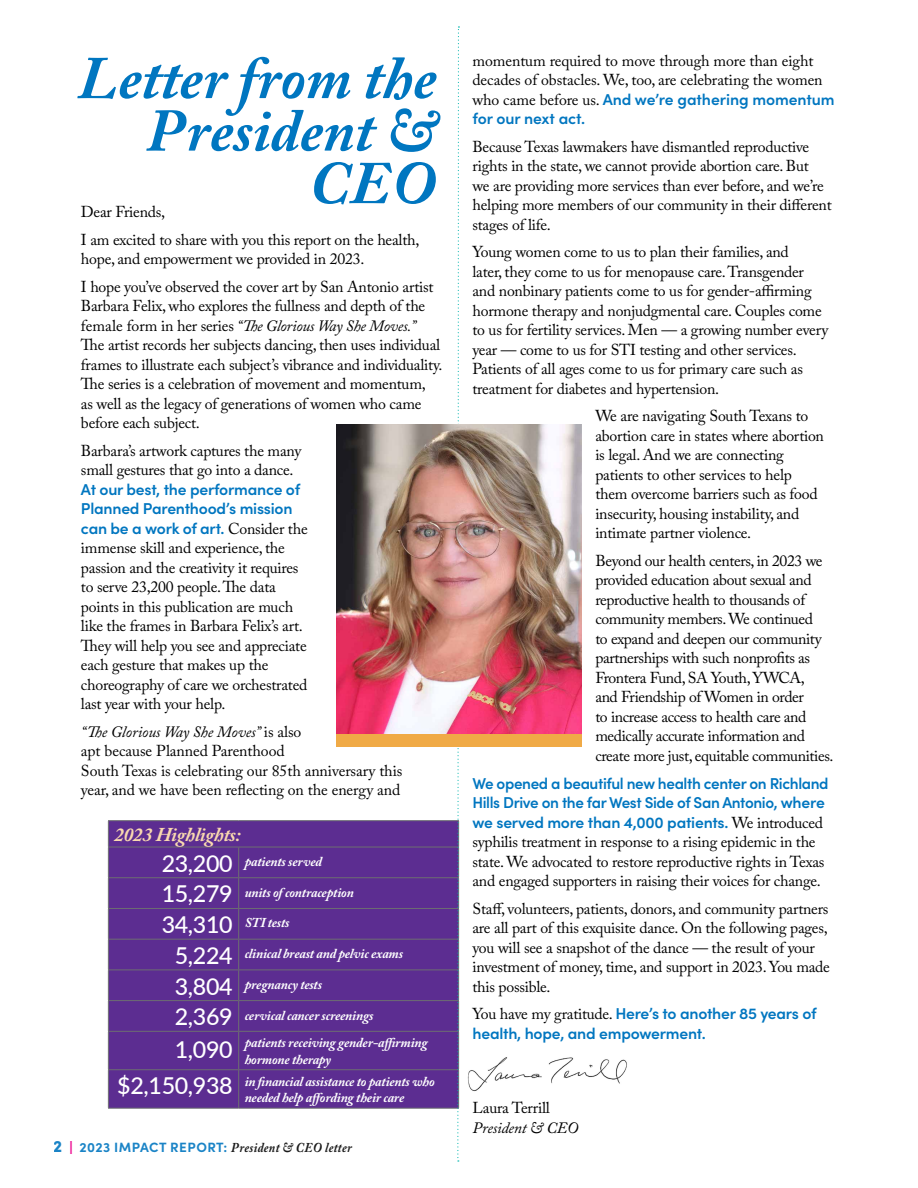
<style>
.page{position:relative;width:918px;height:1188px;background:#fff}
.page>*{position:absolute;margin:0;border:0;box-sizing:border-box;transform-origin:0 0}
.t1{font:italic 700 60px/52.5px "Adobe Caslon Pro";color:#0076c0;text-align:right}
.t2{font:500 23.25px "Lato";color:#fff}
.t3{font:italic 700 19.5px "Adobe Caslon Pro";letter-spacing:-.015em;color:#f9d9af}
.t4{font:15.75px/19.5px "Adobe Caslon Pro";letter-spacing:-.015em;color:#000}
.t5{font:600 15.75px/19.5px "Sofia Pro";letter-spacing:-.015em;color:#0076c0}
.t6{font:italic 15.75px "Adobe Caslon Pro";letter-spacing:-.015em;color:#000}
.t7{font:italic 700 13.5px/16.5px "Adobe Caslon Pro";letter-spacing:-.015em;color:#fff}
.t8{font:italic 700 13.5px "Adobe Caslon Pro";letter-spacing:.025em;color:#000;scale:.9 1}
.s1{font-style:italic}
.s2{font-family:"Adobe Caslon Pro";font-weight:400;color:#000}
.s3{font-family:"Lato";font-weight:500;font-style:normal;font-size:23.25px}
.s4{font-family:"Sofia Pro";font-weight:900;font-style:normal;font-size:16.5px;color:#0076c0}
.s5{font-family:"Neutraface 2 Condensed";font-style:normal;font-size:15.75px;color:#ec008c}
.s6{font-family:"Sofia Pro";font-style:normal;color:#0076c0}
</style>
<div class="page">
<div style="left:109px;top:821px;width:348px;height:287px;background:#5c2d91"></div>
<hr style="left:108px;top:820px;width:131px;height:1px;background:#6d6e71">
<svg style="left:108px;top:821px;width:1px;height:26px"></svg>
<hr style="left:239px;top:820px;width:220px;height:1px;background:#6d6e71">
<hr style="left:108px;top:847px;width:131px;height:1px;background:#6d6e71">
<hr style="left:108px;top:847px;width:1px;height:30px;background:#6d6e71">
<hr style="left:239px;top:847px;width:220px;height:1px;background:#6d6e71">
<hr style="left:238px;top:847px;width:1px;height:30px;background:#6d6e71">
<hr style="left:108px;top:877px;width:131px;height:1px;background:#6d6e71">
<hr style="left:108px;top:878px;width:1px;height:30px;background:#6d6e71">
<hr style="left:239px;top:877px;width:220px;height:1px;background:#6d6e71">
<hr style="left:238px;top:878px;width:1px;height:30px;background:#6d6e71">
<hr style="left:108px;top:908px;width:131px;height:1px;background:#6d6e71">
<hr style="left:108px;top:909px;width:1px;height:30px;background:#6d6e71">
<hr style="left:239px;top:908px;width:220px;height:1px;background:#6d6e71">
<hr style="left:238px;top:909px;width:1px;height:30px;background:#6d6e71">
<hr style="left:108px;top:939px;width:131px;height:1px;background:#6d6e71">
<hr style="left:108px;top:940px;width:1px;height:30px;background:#6d6e71">
<hr style="left:239px;top:939px;width:220px;height:1px;background:#6d6e71">
<hr style="left:238px;top:940px;width:1px;height:30px;background:#6d6e71">
<hr style="left:108px;top:970px;width:131px;height:1px;background:#6d6e71">
<hr style="left:108px;top:970px;width:1px;height:30px;background:#6d6e71">
<hr style="left:239px;top:970px;width:220px;height:1px;background:#6d6e71">
<hr style="left:238px;top:970px;width:1px;height:30px;background:#6d6e71">
<hr style="left:108px;top:1000px;width:131px;height:1px;background:#6d6e71">
<hr style="left:108px;top:1001px;width:1px;height:30px;background:#6d6e71">
<hr style="left:239px;top:1000px;width:220px;height:1px;background:#6d6e71">
<hr style="left:238px;top:1001px;width:1px;height:30px;background:#6d6e71">
<hr style="left:108px;top:1031px;width:131px;height:1px;background:#6d6e71">
<hr style="left:108px;top:1032px;width:1px;height:37px;background:#6d6e71">
<hr style="left:239px;top:1031px;width:220px;height:1px;background:#6d6e71">
<hr style="left:238px;top:1032px;width:1px;height:37px;background:#6d6e71">
<hr style="left:108px;top:1069px;width:131px;height:1px;background:#6d6e71">
<hr style="left:108px;top:1070px;width:1px;height:38px;background:#6d6e71">
<hr style="left:239px;top:1069px;width:220px;height:1px;background:#6d6e71">
<hr style="left:238px;top:1070px;width:1px;height:38px;background:#6d6e71">
<hr style="left:108px;top:1108px;width:131px;height:1px;background:#6d6e71">
<hr style="left:239px;top:1108px;width:220px;height:1px;background:#6d6e71">
<svg style="left:457px;top:26px;width:3px;height:1136px"></svg>
<img style="left:336px;top:424px;width:246px;height:310px">
<div style="left:336px;top:734px;width:246px;height:13px;background:#f0aa46"></div>
<img style="left:467px;top:1057px;width:160px;height:35px">
<h1 class="t1" style="left:78px;top:51px;width:360px">Letter from the<br>President &amp;<br>CEO</h1>
<p class="t4" style="left:81px;top:198px;width:340px;line-height:27.6px">Dear Friends,<br>I am excited to share with you this report on the health,</p>
<p class="t4" style="left:81px;top:245px;width:354px;line-height:27.6px">hope, and empowerment we provided in 2023.<br>I hope you’ve observed the cover art by San Antonio artist</p>
<p class="t4" style="left:81px;top:296px;width:363px">Barbara Felix, who explores the fullness and depth of the female form in her series <span class="s1">“The Glorious Way She Moves.” </span>The artist records her subjects dancing, then uses individual frames to illustrate each subject’s vibrance and individuality.<br>The series is a celebration of movement and momentum,<br>as well as the legacy of generations of women who came before each subject.</p>
<p class="t4" style="left:81px;top:441px;width:222px">Barbara’s artwork captures the many small gestures that go into a dance.</p>
<p class="t5" style="left:81px;top:478px;width:228px">At our best, the performance of<br>Planned Parenthood’s mission can be a work of art. <span class="s2">Consider the</span></p>
<p class="t4" style="left:81px;top:538px;width:228px">immense skill and experience, the passion and the creativity it requires to serve 23,200 people. The data points in this publication are much like the frames in Barbara Felix’s art.<br>They will help you see and appreciate each gesture that makes up the choreography of care we orchestrated last year with your help.</p>
<p class="t4" style="left:81px;top:722px;width:323px"><span class="s1">“The Glorious Way She Moves”</span> is also<br>apt because Planned Parenthood<br>South Texas is celebrating our 85th anniversary this year, and we have been reflecting on the energy and</p>
<p class="t3" style="left:114px;top:823px;width:128px">2023 Highlights:</p>
<p class="t7" style="left:162px;top:853px;width:162px"><span class="s3">23,200</span> patients served</p>
<p class="t7" style="left:162px;top:884px;width:194px"><span class="s3">15,279</span> units of contraception</p>
<p class="t7" style="left:162px;top:914px;width:129px"><span class="s3">34,310</span> STI tests</p>
<p class="t7" style="left:175px;top:945px;width:230px"><span class="s3">5,224</span> clinical breast and pelvic exams</p>
<p class="t7" style="left:175px;top:976px;width:149px"><span class="s3">3,804</span> pregnancy tests</p>
<p class="t7" style="left:175px;top:1007px;width:200px"><span class="s3">2,369</span> cervical cancer screenings</p>
<h2 class="t2" style="left:175px;top:1033px;width:59px">1,090</h2>
<p class="t7" style="left:245px;top:1034px;width:185px">patients receiving gender-affirming hormone therapy</p>
<p class="t7" style="left:245px;top:1073px;width:192px;text-indent:-127px"><span class="s3">$2,150,938</span> in financial assistance to patients who needed help affording their care</p>
<p class="t8" style="left:54px;top:1140px;width:332px"><span class="s4">2</span> <span class="s5">|</span> <span class="s6">2023 IMPACT REPORT:</span> President &amp; CEO letter</p>
<p class="t4" style="left:472px;top:50px;width:352px">momentum required to move through more than eight decades of obstacles. We, too, are celebrating the women</p>
<p class="t5" style="left:472px;top:88px;width:364px"><span class="s2">who came before us.</span> And we’re gathering momentum for our next act.</p>
<p class="t4" style="left:472px;top:136px;width:361px">Because Texas lawmakers have dismantled reproductive rights in the state, we cannot provide abortion care. But<br>we are providing more services than ever before, and we’re helping more members of our community in their different stages of life.</p>
<p class="t4" style="left:472px;top:242px;width:357px">Young women come to us to plan their families, and<br>later, they come to us for menopause care. Transgender and nonbinary patients come to us for gender-affirming hormone therapy and nonjudgmental care. Couples come to us for fertility services. Men — a growing number every year — come to us for STI testing and other services.<br>Patients of all ages come to us for primary care such as treatment for diabetes and hypertension.</p>
<p class="t4" style="left:595px;top:406px;width:230px">We are navigating South Texans to abortion care in states where abortion is legal. And we are connecting patients to other services to help them overcome barriers such as food insecurity, housing instability, and intimate partner violence.</p>
<p class="t4" style="left:595px;top:551px;width:240px">Beyond our health centers, in 2023 we provided education about sexual and reproductive health to thousands of community members. We continued<br>to expand and deepen our community partnerships with such nonprofits as Frontera Fund, SA Youth, YWCA,<br>and Friendship of Women in order<br>to increase access to health care and medically accurate information and create more just, equitable communities.</p>
<p class="t5" style="left:472px;top:772px;width:358px">We opened a beautiful new health center on Richland<br>Hills Drive on the far West Side of San Antonio, where we served more than 4,000 patients. <span class="s2">We introduced</span></p>
<p class="t4" style="left:472px;top:832px;width:353px">syphilis treatment in response to a rising epidemic in the state. We advocated to restore reproductive rights in Texas and engaged supporters in raising their voices for change.</p>
<p class="t4" style="left:472px;top:898px;width:359px">Staff, volunteers, patients, donors, and community partners are all part of this exquisite dance. On the following pages, you will see a snapshot of the dance — the result of your investment of money, time, and support in 2023. You made this possible.</p>
<p class="t5" style="left:472px;top:1003px;width:346px"><span class="s2">You have my gratitude.</span> Here’s to another 85 years of health, hope, and empowerment.</p>
<p class="t4" style="left:472px;top:1098px;width:79px">Laura Terrill</p>
<p class="t6" style="left:472px;top:1118px;width:107px">President &amp; CEO</p>
</div>
